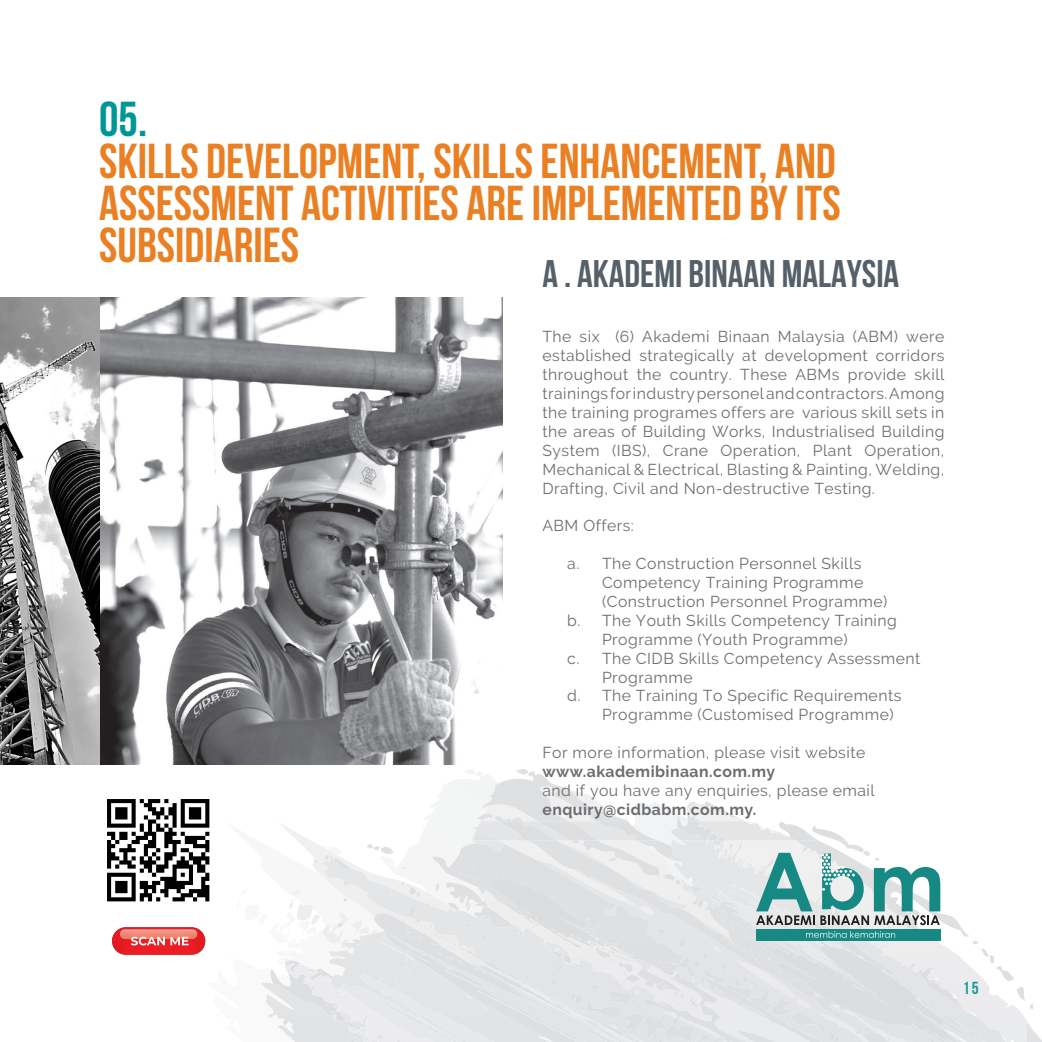
<style>
.page{position:relative;width:1042px;height:1042px;background:#fff}
.page>*{position:absolute;margin:0;border:0;box-sizing:border-box;transform-origin:0 0}
.t1{font:700 49px/42px "Bebas Neue";color:#ea8023;text-align:justify}
.t2{font:700 49px "Bebas Neue";color:#009696}
.t3{font:700 38.5px "Bebas Neue";color:#566069}
.t4{font:700 17.5px "Bebas Neue";color:#1e9a9b}
.t5{font:15.75px/18.9px "Raleway";letter-spacing:.03em;color:#6c6d70;text-align:justify}
.t6{font:700 15.75px "Raleway";letter-spacing:.03em;color:#6c6d70}
</style>
<div class="page">
<img style="left:0;top:298px;width:101px;height:466px">
<img style="left:101px;top:298px;width:402px;height:466px">
<svg style="left:261px;top:769px;width:781px;height:273px"></svg>
<img style="left:107px;top:799px;width:103px;height:103px">
<img style="left:116px;top:945px;width:85px;height:9px">
<img style="left:112px;top:931px;width:4px;height:20px">
<img style="left:201px;top:931px;width:4px;height:20px">
<svg style="left:116px;top:927px;width:85px;height:18px;background:#ef736e"></svg>
<h1 class="t2" style="left:99px;top:92px;width:49px">05.</h1>
<h1 class="t1" style="left:99px;top:139px;width:743px">SKILLS DEVELOPMENT, SKILLS ENHANCEMENT, AND ASSESSMENT ACTIVITIES ARE IMPLEMENTED BY ITS SUBSIDIARIES</h1>
<h2 class="t3" style="left:542px;top:252px;width:358px">A . AKADEMI BINAAN MALAYSIA</h2>
<p class="t5" style="left:542px;top:327px;width:404px">The six (6) Akademi Binaan Malaysia (ABM) were established strategically at development corridors throughout the country. These ABMs provide skill trainings for industry personel and contractors. Among the training programes offers are various skill sets in the areas of Building Works, Industrialised Building System (IBS), Crane Operation, Plant Operation, Mechanical &amp; Electrical, Blasting &amp; Painting, Welding, Drafting, Civil and Non-destructive Testing.</p>
<p class="t5" style="left:542px;top:516px;width:93px">ABM Offers:</p>
<p class="t5" style="left:567px;top:554px;width:296px">a. The Construction Personnel Skills</p>
<p class="t5" style="left:602px;top:573px;width:263px">Competency Training Programme</p>
<p class="t5" style="left:602px;top:592px;width:287px">(Construction Personnel Programme)</p>
<p class="t5" style="left:567px;top:611px;width:331px">b. The Youth Skills Competency Training</p>
<p class="t5" style="left:602px;top:630px;width:247px">Programme (Youth Programme)</p>
<p class="t5" style="left:567px;top:648px;width:355px">c. The CIDB Skills Competency Assessment</p>
<p class="t5" style="left:602px;top:667px;width:92px">Programme</p>
<p class="t5" style="left:567px;top:686px;width:336px">d. The Training To Specific Requirements</p>
<p class="t5" style="left:602px;top:705px;width:293px">Programme (Customised Programme)</p>
<p class="t5" style="left:542px;top:743px;width:324px">For more information, please visit website</p>
<p class="t6" style="left:542px;top:762px;width:234px">www.akademibinaan.com.my</p>
<p class="t5" style="left:542px;top:781px;width:334px">and if you have any enquiries, please email</p>
<p class="t6" style="left:542px;top:800px;width:215px">enquiry@cidbabm.com.my.</p>
<p class="t4" style="left:963px;top:978px;width:17px">15</p>
</div>
